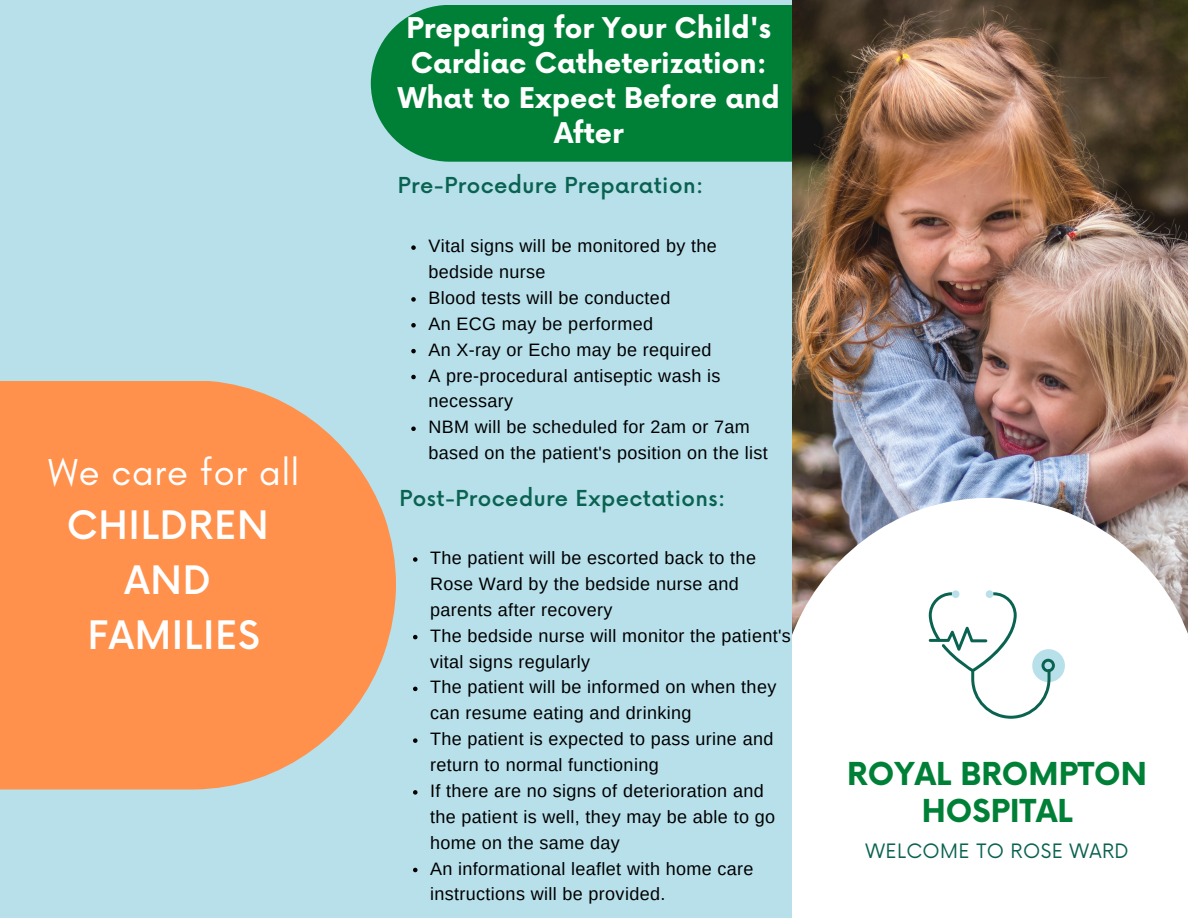
<style>
.page{position:relative;width:1188px;height:918px;background:#b7e0eb}
.page>*{position:absolute;margin:0;border:0;box-sizing:border-box;transform-origin:0 0}
.t1{font:500 38.25px/55.2px "Now";letter-spacing:.02em;color:#fff;text-align:center}
.t2{font:38.25px "Glacial Indifference";letter-spacing:.02em;color:#fff}
.t3{font:700 30.75px/37.2px "Now";color:#008037;text-align:center}
.t4{font:700 27.75px/34.8px "Now";color:#fff;text-align:center}
.t5{font:500 21.45px "Now";letter-spacing:.02em;color:#0a6250}
.t6{font:19.35px "Now";letter-spacing:.02em;color:#0a6250}
.t7{font:18px/25.8px "Arimo";letter-spacing:.02em;color:#000}
</style>
<div class="page">
<svg style="left:0;top:381px;width:396px;height:408px;fill:#ff914d"></svg>
<img style="left:792px;top:0;width:396px;height:498px">
<svg style="left:792px;top:498px;width:396px;height:420px;fill:#fff"></svg>
<div style="left:371px;top:5px;width:421px;height:156px;background:#008037"></div>
<svg style="left:929px;top:590px;width:136px;height:129px"></svg>
<svg style="left:411px;top:245px;width:5px;height:5px"></svg>
<svg style="left:411px;top:297px;width:5px;height:5px"></svg>
<svg style="left:411px;top:323px;width:5px;height:5px"></svg>
<svg style="left:411px;top:349px;width:5px;height:4px"></svg>
<svg style="left:411px;top:375px;width:5px;height:4px"></svg>
<svg style="left:411px;top:427px;width:5px;height:4px"></svg>
<svg style="left:413px;top:557px;width:5px;height:5px"></svg>
<svg style="left:413px;top:635px;width:5px;height:4px"></svg>
<svg style="left:413px;top:687px;width:5px;height:4px"></svg>
<svg style="left:413px;top:738px;width:5px;height:5px"></svg>
<svg style="left:413px;top:790px;width:5px;height:5px"></svg>
<svg style="left:413px;top:868px;width:5px;height:4px"></svg>
<h1 class="t2" style="left:48px;top:449px;width:253px">We care for all</h1>
<h1 class="t1" style="left:67px;top:500px;width:203px">CHILDREN<br>AND<br>FAMILIES</h1>
<h3 class="t4" style="left:398px;top:13px;width:383px">Preparing for Your Child's<br>Cardiac Catheterization:<br>What to Expect Before and<br>After</h3>
<p class="t5" style="left:398px;top:173px;width:307px">Pre-Procedure Preparation:</p>
<p class="t7" style="left:428px;top:233px;width:341px">Vital signs will be monitored by the bedside nurse<br>Blood tests will be conducted<br>An ECG may be performed<br>An X-ray or Echo may be required<br>A pre-procedural antiseptic wash is necessary<br>NBM will be scheduled for 2am or 7am based on the patient's position on the list</p>
<p class="t5" style="left:400px;top:486px;width:327px">Post-Procedure Expectations:</p>
<p class="t7" style="left:430px;top:545px;width:362px">The patient will be escorted back to the Rose Ward by the bedside nurse and parents after recovery<br>The bedside nurse will monitor the patient's vital signs regularly<br>The patient will be informed on when they can resume eating and drinking<br>The patient is expected to pass urine and return to normal functioning<br>If there are no signs of deterioration and the patient is well, they may be able to go home on the same day<br>An informational leaflet with home care instructions will be provided.</p>
<h2 class="t3" style="left:847px;top:757px;width:301px">ROYAL BROMPTON<br>HOSPITAL</h2>
<p class="t6" style="left:866px;top:841px;width:265px">WELCOME TO ROSE WARD</p>
</div>
